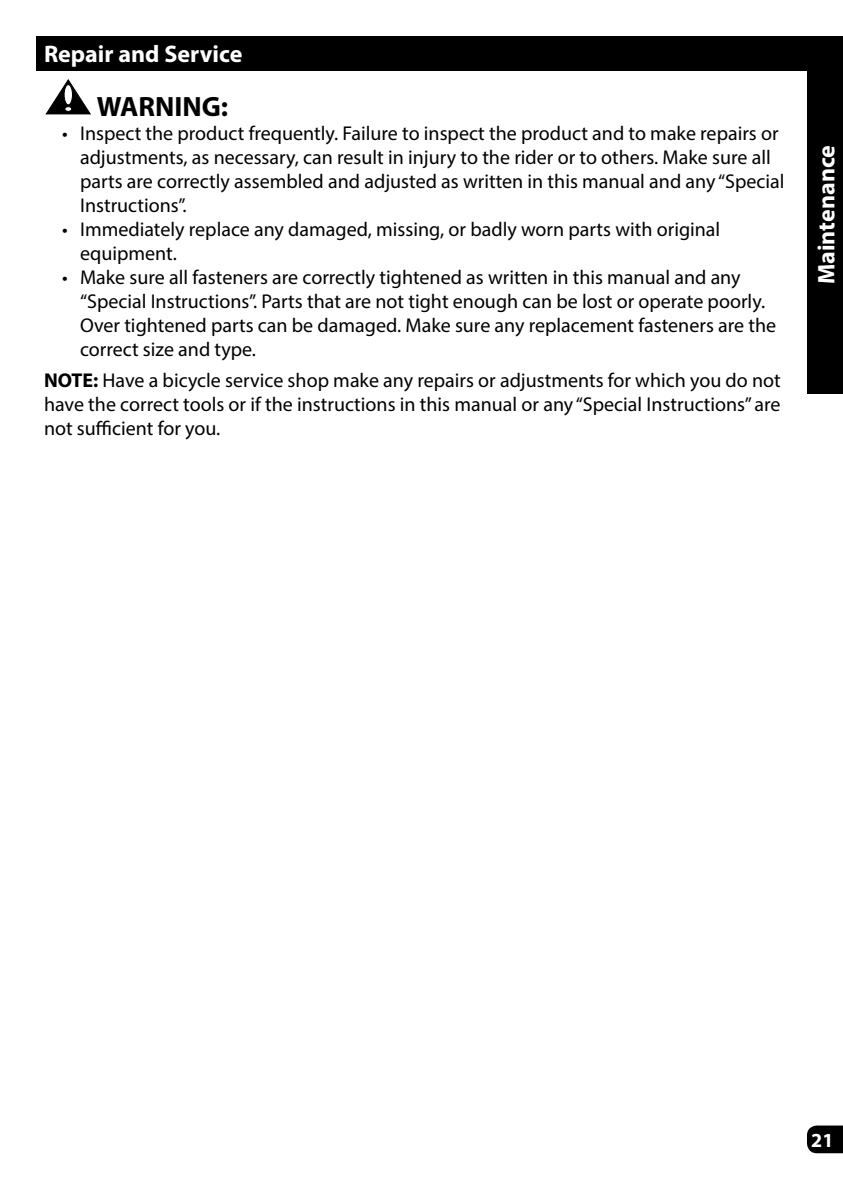
<style>
.page{position:relative;width:843px;height:1190px;background:#fff}
.page>*{position:absolute;margin:0;border:0;box-sizing:border-box;transform-origin:0 0}
.t1{font:700 28px "Myriad Pro";color:#000}
.t2{font:700 24px "Myriad Pro";color:#fff}
.t3{font:20px/24px "Myriad Pro";color:#000}
.t4{font:700 20px "Myriad Pro";color:#fff}
.s1{font-weight:700}
</style>
<div class="page">
<div style="left:806px;top:36px;width:36px;height:357px;background:#000"></div>
<svg style="left:807px;top:1125px;width:35px;height:28px"></svg>
<div style="left:36px;top:36px;width:770px;height:34px;background:#000"></div>
<svg style="left:46px;top:80px;width:44px;height:34px"></svg>
<p class="t2" style="left:44px;top:38px;width:200px">Repair and Service</p>
<h1 class="t1" style="left:97px;top:88px;width:133px">WARNING:</h1>
<p class="t3" style="left:80px;top:121px;width:705px;text-indent:-18px">• Inspect the product frequently. Failure to inspect the product and to make repairs or adjustments, as necessary, can result in injury to the rider or to others. Make sure all parts are correctly assembled and adjusted as written in this manual and any “Special Instructions”.</p>
<p class="t3" style="left:80px;top:217px;width:641px;text-indent:-18px">• Immediately replace any damaged, missing, or badly worn parts with original equipment.</p>
<p class="t3" style="left:80px;top:265px;width:697px;text-indent:-18px">• Make sure all fasteners are correctly tightened as written in this manual and any “Special Instructions”. Parts that are not tight enough can be lost or operate poorly.<br>Over tightened parts can be damaged. Make sure any replacement fasteners are the correct size and type.</p>
<p class="t3" style="left:44px;top:368px;width:738px;text-align:justify"><span class="s1">NOTE:</span> Have a bicycle service shop make any repairs or adjustments for which you do not have the correct tools or if the instructions in this manual or any “Special Instructions” are not sufficient for you.</p>
<p class="t2" style="left:810px;top:284px;width:140px;rotate:-90deg">Maintenance</p>
<p class="t4" style="left:811px;top:1127px;width:24px">21</p>
</div>
